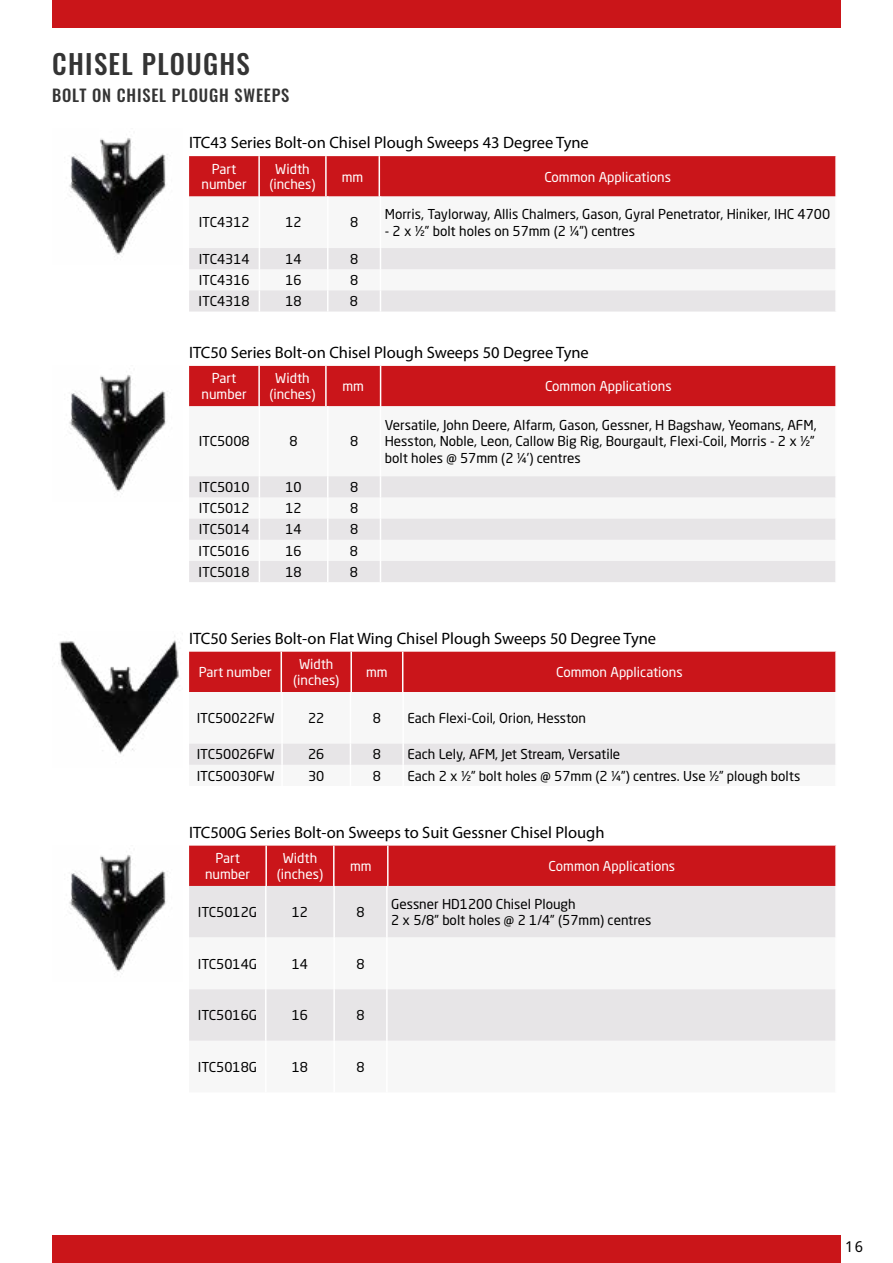
<style>
.page{position:relative;width:893px;height:1263px;background:#fff}
.page>*{position:absolute;margin:0;border:0;box-sizing:border-box;transform-origin:0 0}
.t1{font:27px "Oswald";letter-spacing:.05em;color:#343434}
.t2{font:16.5px "Myriad Pro";color:#000}
.t3{font:16.5px "Oswald";letter-spacing:.05em;color:#343434}
.t4{font:15px "Noto Sans";color:#000}
.t5{font:13.5px/16.2px "Neo Sans Std";color:#000}
.t6{font:13.5px/15.8px "Neo Sans Std";color:#fff;text-align:center}
</style>
<div class="page">
<div style="left:52px;top:0;width:789px;height:28px;background:#ca1519"></div>
<div style="left:52px;top:1235px;width:789px;height:28px;background:#ca1519"></div>
<div style="left:189px;top:156px;width:646px;height:40px;background:#ca151a"></div>
<hr style="left:258px;top:156px;width:2px;height:41px;background:#fff">
<hr style="left:325px;top:156px;width:2px;height:41px;background:#fff">
<hr style="left:379px;top:156px;width:1px;height:41px;background:#fff">
<div style="left:189px;top:652px;width:646px;height:40px;background:#ca151a"></div>
<hr style="left:281px;top:652px;width:1px;height:40px;background:#fff">
<hr style="left:350px;top:652px;width:2px;height:40px;background:#fff">
<hr style="left:402px;top:652px;width:1px;height:40px;background:#fff">
<div style="left:189px;top:846px;width:646px;height:40px;background:#ca151a"></div>
<hr style="left:265px;top:846px;width:2px;height:40px;background:#fff">
<hr style="left:333px;top:846px;width:2px;height:40px;background:#fff">
<hr style="left:387px;top:846px;width:2px;height:40px;background:#fff">
<div style="left:189px;top:366px;width:646px;height:40px;background:#ca151a"></div>
<hr style="left:258px;top:366px;width:2px;height:40px;background:#fff">
<hr style="left:325px;top:366px;width:2px;height:40px;background:#fff">
<hr style="left:380px;top:366px;width:1px;height:40px;background:#fff">
<svg style="left:189px;top:196px;width:646px;height:1px"></svg>
<hr style="left:259px;top:196px;width:1px;height:52px;background:#fff">
<hr style="left:327px;top:196px;width:1px;height:52px;background:#fff">
<hr style="left:380px;top:196px;width:1px;height:52px;background:#fff">
<svg style="left:189px;top:248px;width:647px;height:64px"></svg>
<hr style="left:835px;top:290px;width:2px;height:22px;background:#fff">
<svg style="left:189px;top:692px;width:646px;height:52px"></svg>
<hr style="left:281px;top:692px;width:2px;height:52px;background:#fff">
<hr style="left:350px;top:692px;width:1px;height:52px;background:#fff">
<div style="left:189px;top:744px;width:646px;height:21px;background:#e7e5e7"></div>
<hr style="left:402px;top:692px;width:2px;height:52px;background:#fff">
<hr style="left:402px;top:744px;width:2px;height:21px;background:#fff">
<div style="left:189px;top:886px;width:646px;height:51px;background:#e7e5e7"></div>
<svg style="left:189px;top:937px;width:646px;height:104px;fill:#f3f3f3"></svg>
<hr style="left:265px;top:886px;width:1px;height:51px;background:#fff">
<hr style="left:265px;top:989px;width:1px;height:52px;background:#fff">
<hr style="left:265px;top:937px;width:1px;height:52px;background:#fff">
<hr style="left:333px;top:937px;width:2px;height:52px;background:#fff">
<hr style="left:333px;top:886px;width:2px;height:51px;background:#fff">
<hr style="left:333px;top:989px;width:2px;height:52px;background:#fff">
<hr style="left:386px;top:886px;width:2px;height:51px;background:#fff">
<hr style="left:386px;top:937px;width:2px;height:52px;background:#fff">
<hr style="left:386px;top:989px;width:2px;height:52px;background:#fff">
<svg style="left:189px;top:406px;width:646px;height:1px"></svg>
<svg style="left:189px;top:476px;width:646px;height:106px;fill:#e7e5e7"></svg>
<hr style="left:259px;top:406px;width:1px;height:70px;background:#fff">
<hr style="left:327px;top:406px;width:1px;height:70px;background:#fff">
<svg style="left:259px;top:476px;width:1px;height:106px"></svg>
<svg style="left:327px;top:476px;width:1px;height:106px"></svg>
<hr style="left:380px;top:406px;width:1px;height:70px;background:#fff">
<svg style="left:380px;top:476px;width:1px;height:106px"></svg>
<img style="left:69px;top:138px;width:99px;height:117px">
<img style="left:69px;top:375px;width:99px;height:117px">
<img style="left:69px;top:855px;width:99px;height:117px">
<img style="left:58px;top:636px;width:122px;height:118px">
<h1 class="t1" style="left:52px;top:40px;width:199px">CHISEL PLOUGHS</h1>
<p class="t3" style="left:52px;top:81px;width:239px">BOLT ON CHISEL PLOUGH SWEEPS</p>
<p class="t2" style="left:189px;top:132px;width:401px">ITC43 Series Bolt-on Chisel Plough Sweeps 43 Degree Tyne</p>
<p class="t6" style="left:202px;top:161px;width:47px">Part number</p>
<p class="t6" style="left:269px;top:161px;width:48px">Width (inches)</p>
<p class="t6" style="left:342px;top:169px;width:23px">mm</p>
<p class="t6" style="left:544px;top:169px;width:128px">Common Applications</p>
<p class="t5" style="left:199px;top:214px;width:53px">ITC4312</p>
<p class="t5" style="left:285px;top:214px;width:18px">12</p>
<p class="t5" style="left:350px;top:214px;width:10px">8</p>
<p class="t5" style="left:199px;top:251px;width:53px">ITC4314</p>
<p class="t5" style="left:285px;top:251px;width:18px">14</p>
<p class="t5" style="left:350px;top:251px;width:10px">8</p>
<p class="t5" style="left:199px;top:272px;width:53px">ITC4316</p>
<p class="t5" style="left:285px;top:272px;width:18px">16</p>
<p class="t5" style="left:350px;top:272px;width:10px">8</p>
<p class="t5" style="left:199px;top:293px;width:53px">ITC4318</p>
<p class="t5" style="left:285px;top:293px;width:18px">18</p>
<p class="t5" style="left:350px;top:293px;width:10px">8</p>
<p class="t5" style="left:385px;top:206px;width:447px">Morris, Taylorway, Allis Chalmers, Gason, Gyral Penetrator, Hiniker, IHC 4700</p>
<p class="t5" style="left:385px;top:222px;width:252px">- 2 x ½” bolt holes on 57mm (2 ¼”) centres</p>
<p class="t2" style="left:189px;top:342px;width:401px">ITC50 Series Bolt-on Chisel Plough Sweeps 50 Degree Tyne</p>
<p class="t6" style="left:202px;top:370px;width:47px">Part number</p>
<p class="t6" style="left:269px;top:370px;width:48px">Width (inches)</p>
<p class="t6" style="left:342px;top:378px;width:23px">mm</p>
<p class="t6" style="left:545px;top:378px;width:128px">Common Applications</p>
<p class="t5" style="left:199px;top:433px;width:53px">ITC5008</p>
<p class="t5" style="left:289px;top:433px;width:10px">8</p>
<p class="t5" style="left:350px;top:433px;width:10px">8</p>
<p class="t5" style="left:199px;top:479px;width:53px">ITC5010</p>
<p class="t5" style="left:285px;top:479px;width:18px">10</p>
<p class="t5" style="left:350px;top:479px;width:10px">8</p>
<p class="t5" style="left:199px;top:500px;width:53px">ITC5012</p>
<p class="t5" style="left:285px;top:500px;width:18px">12</p>
<p class="t5" style="left:350px;top:500px;width:10px">8</p>
<p class="t5" style="left:199px;top:521px;width:53px">ITC5014</p>
<p class="t5" style="left:285px;top:521px;width:18px">14</p>
<p class="t5" style="left:350px;top:521px;width:10px">8</p>
<p class="t5" style="left:199px;top:542px;width:53px">ITC5016</p>
<p class="t5" style="left:285px;top:542px;width:18px">16</p>
<p class="t5" style="left:350px;top:542px;width:10px">8</p>
<p class="t5" style="left:199px;top:563px;width:53px">ITC5018</p>
<p class="t5" style="left:285px;top:563px;width:18px">18</p>
<p class="t5" style="left:350px;top:563px;width:10px">8</p>
<p class="t5" style="left:385px;top:417px;width:433px">Versatile, John Deere, Alfarm, Gason, Gessner, H Bagshaw, Yeomans, AFM,<br>Hesston, Noble, Leon, Callow Big Rig, Bourgault, Flexi-Coil, Morris - 2 x ½” bolt holes @ 57mm (2 ¼’) centres</p>
<p class="t2" style="left:189px;top:628px;width:469px">ITC50 Series Bolt-on Flat Wing Chisel Plough Sweeps 50 Degree Tyne</p>
<p class="t6" style="left:199px;top:664px;width:74px">Part number</p>
<p class="t6" style="left:293px;top:656px;width:48px">Width (inches)</p>
<p class="t6" style="left:366px;top:664px;width:23px">mm</p>
<p class="t6" style="left:556px;top:664px;width:128px">Common Applications</p>
<p class="t5" style="left:197px;top:710px;width:79px">ITC50022FW</p>
<p class="t5" style="left:308px;top:710px;width:18px">22</p>
<p class="t5" style="left:373px;top:710px;width:10px">8</p>
<p class="t5" style="left:407px;top:710px;width:180px">Each Flexi-Coil, Orion, Hesston</p>
<p class="t5" style="left:197px;top:746px;width:79px">ITC50026FW</p>
<p class="t5" style="left:308px;top:746px;width:18px">26</p>
<p class="t5" style="left:373px;top:746px;width:10px">8</p>
<p class="t5" style="left:407px;top:746px;width:214px">Each Lely, AFM, Jet Stream, Versatile</p>
<p class="t5" style="left:197px;top:767px;width:79px">ITC50030FW</p>
<p class="t5" style="left:308px;top:767px;width:18px">30</p>
<p class="t5" style="left:373px;top:767px;width:10px">8</p>
<p class="t5" style="left:407px;top:767px;width:394px">Each 2 x ½” bolt holes @ 57mm (2 ¼”) centres. Use ½” plough bolts</p>
<p class="t2" style="left:189px;top:822px;width:417px">ITC500G Series Bolt-on Sweeps to Suit Gessner Chisel Plough</p>
<p class="t6" style="left:205px;top:850px;width:47px">Part number</p>
<p class="t6" style="left:277px;top:850px;width:48px">Width (inches)</p>
<p class="t6" style="left:350px;top:858px;width:23px">mm</p>
<p class="t6" style="left:549px;top:858px;width:128px">Common Applications</p>
<p class="t5" style="left:198px;top:904px;width:61px">ITC5012G</p>
<p class="t5" style="left:292px;top:904px;width:18px">12</p>
<p class="t5" style="left:356px;top:904px;width:10px">8</p>
<p class="t5" style="left:391px;top:895px;width:262px">Gessner HD1200 Chisel Plough<br>2 x 5/8” bolt holes @ 2 1/4” (57mm) centres</p>
<p class="t5" style="left:198px;top:955px;width:61px">ITC5014G</p>
<p class="t5" style="left:292px;top:955px;width:18px">14</p>
<p class="t5" style="left:356px;top:955px;width:10px">8</p>
<p class="t5" style="left:198px;top:1007px;width:61px">ITC5016G</p>
<p class="t5" style="left:292px;top:1007px;width:18px">16</p>
<p class="t5" style="left:356px;top:1007px;width:10px">8</p>
<p class="t5" style="left:198px;top:1058px;width:61px">ITC5018G</p>
<p class="t5" style="left:292px;top:1058px;width:18px">18</p>
<p class="t5" style="left:356px;top:1058px;width:10px">8</p>
<p class="t4" style="left:845px;top:1236px;width:19px">16</p>
</div>
